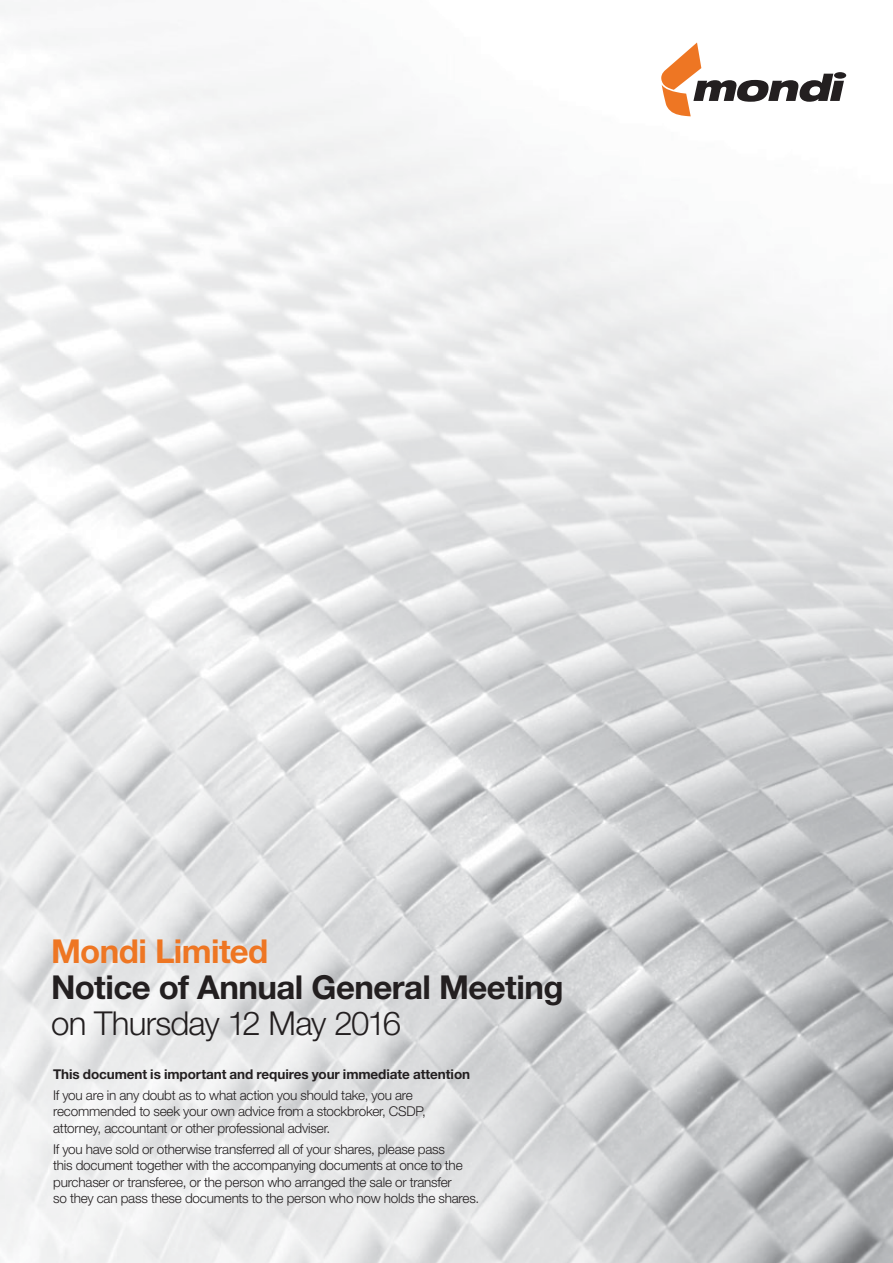
<style>
.page{position:relative;width:893px;height:1263px;background:#fff}
.page>*{position:absolute;margin:0;border:0;box-sizing:border-box;transform-origin:0 0}
.t1{font:700 33px "Helvetica Neue LT Pro";letter-spacing:-.02em;color:#231f20}
.t2{font:300 33px "Helvetica Neue LT Pro";letter-spacing:-.03em;color:#231f20}
.t3{font:700 33px "Helvetica Neue LT Pro";letter-spacing:-.02em;color:#ee7623}
.t4{font:300 13.5px/16.5px "Helvetica Neue LT Pro";letter-spacing:-.015em;color:#231f20}
.t5{font:700 13.5px "Helvetica Neue LT Pro";letter-spacing:-.005em;color:#231f20}
</style>
<div class="page">
<img style="left:0;top:5px;width:893px;height:1258px">
<svg style="left:659px;top:43px;width:185px;height:73px"></svg>
<h1 class="t3" style="left:51px;top:939px;width:219px">Mondi Limited</h1>
<h1 class="t1" style="left:51px;top:975px;width:514px">Notice of Annual General Meeting</h1>
<h1 class="t2" style="left:51px;top:1011px;width:352px">on Thursday 12 May 2016</h1>
<p class="t5" style="left:53px;top:1069px;width:419px">This document is important and requires your immediate attention</p>
<p class="t4" style="left:53px;top:1088px;width:374px">If you are in any doubt as to what action you should take, you are recommended to seek your own advice from a stockbroker, CSDP, attorney, accountant or other professional adviser.</p>
<p class="t4" style="left:53px;top:1142px;width:428px">If you have sold or otherwise transferred all of your shares, please pass<br>this document together with the accompanying documents at once to the purchaser or transferee, or the person who arranged the sale or transfer<br>so they can pass these documents to the person who now holds the shares.</p>
</div>
